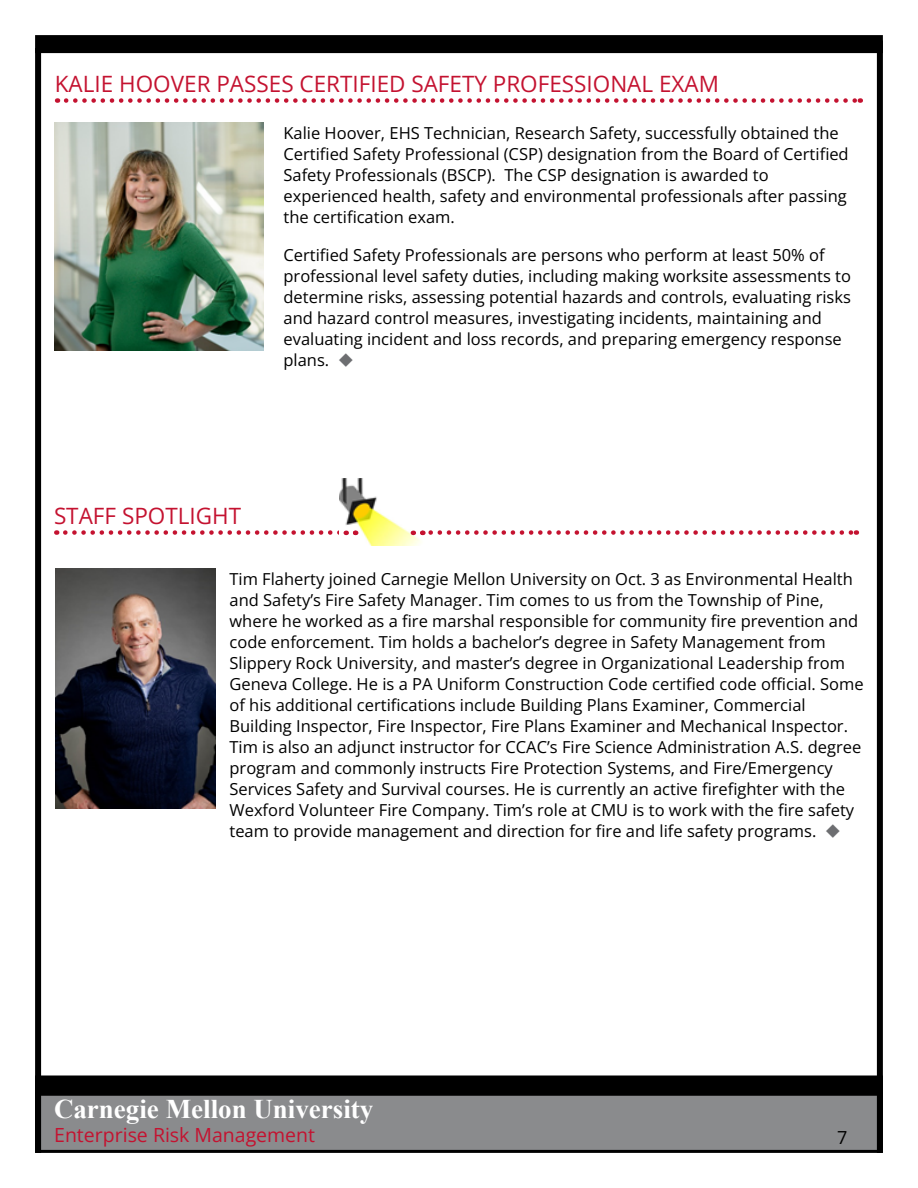
<style>
.page{position:relative;width:918px;height:1188px;background:#fff}
.page>*{position:absolute;margin:0;border:0;box-sizing:border-box;transform-origin:0 0}
.t1{font:700 27px "Times New Roman";color:#fff}
.t2{font:22.5px "Open Sans";color:#c41230}
.t3{font:19.5px "Open Sans";color:#c41230}
.t4{font:18px "Open Sans";color:#000}
.t5{font:16.5px/21px "Open Sans";color:#000}
.s1{color:#6d6e71}
</style>
<div class="page">
<div style="left:37px;top:1094px;width:844px;height:57px;background:#8a8b8d"></div>
<div style="left:35px;top:1093px;width:848px;height:60px;border:3px solid #000"></div>
<div style="left:877px;top:41px;width:6px;height:1112px;background:#000"></div>
<div style="left:35px;top:35px;width:848px;height:18px;background:#000"></div>
<div style="left:35px;top:48px;width:6px;height:1105px;background:#000"></div>
<div style="left:35px;top:1076px;width:848px;height:18px;background:#000"></div>
<svg style="left:66px;top:98px;width:795px;height:5px"></svg>
<img style="left:55px;top:122px;width:209px;height:229px">
<img style="left:339px;top:479px;width:85px;height:67px">
<svg style="left:65px;top:530px;width:792px;height:5px"></svg>
<img style="left:55px;top:569px;width:160px;height:240px">
<h2 class="t2" style="left:55px;top:68px;width:666px">KALIE HOOVER PASSES CERTIFIED SAFETY PROFESSIONAL EXAM</h2>
<p class="t5" style="left:284px;top:122px;width:567px">Kalie Hoover, EHS Technician, Research Safety, successfully obtained the Certified Safety Professional (CSP) designation from the Board of Certified Safety Professionals (BSCP). The CSP designation is awarded to experienced health, safety and environmental professionals after passing the certification exam.</p>
<p class="t5" style="left:284px;top:244px;width:569px">Certified Safety Professionals are persons who perform at least 50% of professional level safety duties, including making worksite assessments to determine risks, assessing potential hazards and controls, evaluating risks and hazard control measures, investigating incidents, maintaining and evaluating incident and loss records, and preparing emergency response plans. <span class="s1">◆</span></p>
<h2 class="t2" style="left:54px;top:500px;width:189px">STAFF SPOTLIGHT</h2>
<p class="t5" style="left:230px;top:568px;width:636px">Tim Flaherty joined Carnegie Mellon University on Oct. 3 as Environmental Health and Safety’s Fire Safety Manager. Tim comes to us from the Township of Pine, where he worked as a fire marshal responsible for community fire prevention and code enforcement. Tim holds a bachelor’s degree in Safety Management from Slippery Rock University, and master’s degree in Organizational Leadership from Geneva College. He is a PA Uniform Construction Code certified code official. Some of his additional certifications include Building Plans Examiner, Commercial Building Inspector, Fire Inspector, Fire Plans Examiner and Mechanical Inspector.<br>Tim is also an adjunct instructor for CCAC’s Fire Science Administration A.S. degree program and commonly instructs Fire Protection Systems, and Fire/Emergency Services Safety and Survival courses. He is currently an active firefighter with the Wexford Volunteer Fire Company. Tim’s role at CMU is to work with the fire safety team to provide management and direction for fire and life safety programs. <span class="s1">◆</span></p>
<h1 class="t1" style="left:54px;top:1089px;width:321px">Carnegie Mellon University</h1>
<p class="t3" style="left:54px;top:1122px;width:263px">Enterprise Risk Management</p>
<p class="t4" style="left:837px;top:1125px;width:12px">7</p>
</div>
